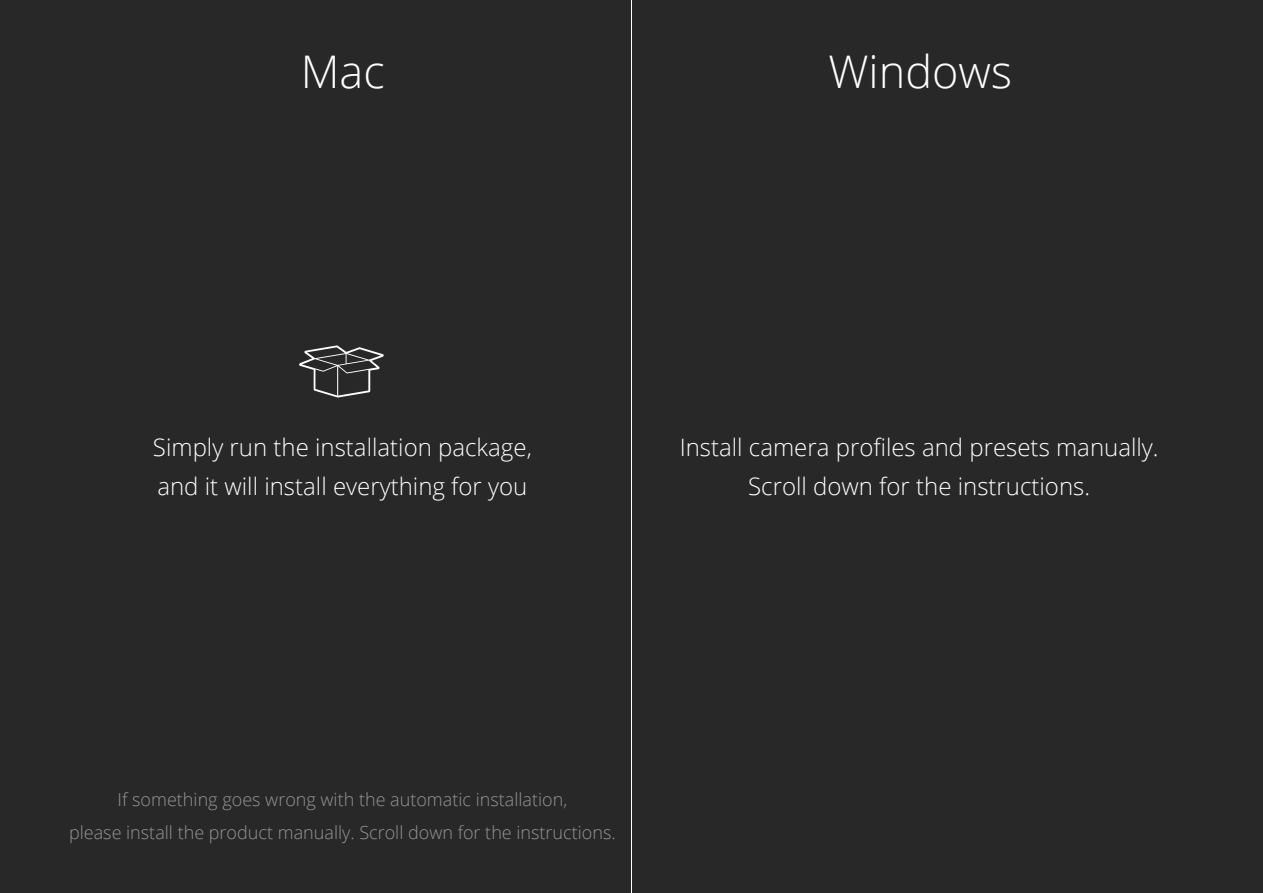
<style>
.page{position:relative;width:1263px;height:893px;background:#292829}
.page>*{position:absolute;margin:0;border:0;box-sizing:border-box;transform-origin:0 0}
.t1{font:300 45px "Open Sans";color:#fff}
.t2{font:300 24px/39px "Open Sans";color:#fff}
.t3{font:300 18px/33px "Open Sans";color:#939598;text-align:center}
</style>
<div class="page">
<hr style="left:631px;top:0;width:1px;height:893px;background:#fff">
<svg style="left:299px;top:345px;width:85px;height:53px"></svg>
<h1 class="t1" style="left:301px;top:41px;width:86px">Mac</h1>
<h1 class="t1" style="left:828px;top:41px;width:185px">Windows</h1>
<p class="t2" style="left:153px;top:427px;width:380px">Simply run the installation package, and it will install everything for you</p>
<p class="t2" style="left:680px;top:427px;width:480px;text-align:center">Install camera profiles and presets manually.<br>Scroll down for the instructions.</p>
<p class="t3" style="left:69px;top:782px;width:548px">If something goes wrong with the automatic installation,<br>please install the product manually. Scroll down for the instructions.</p>
</div>
